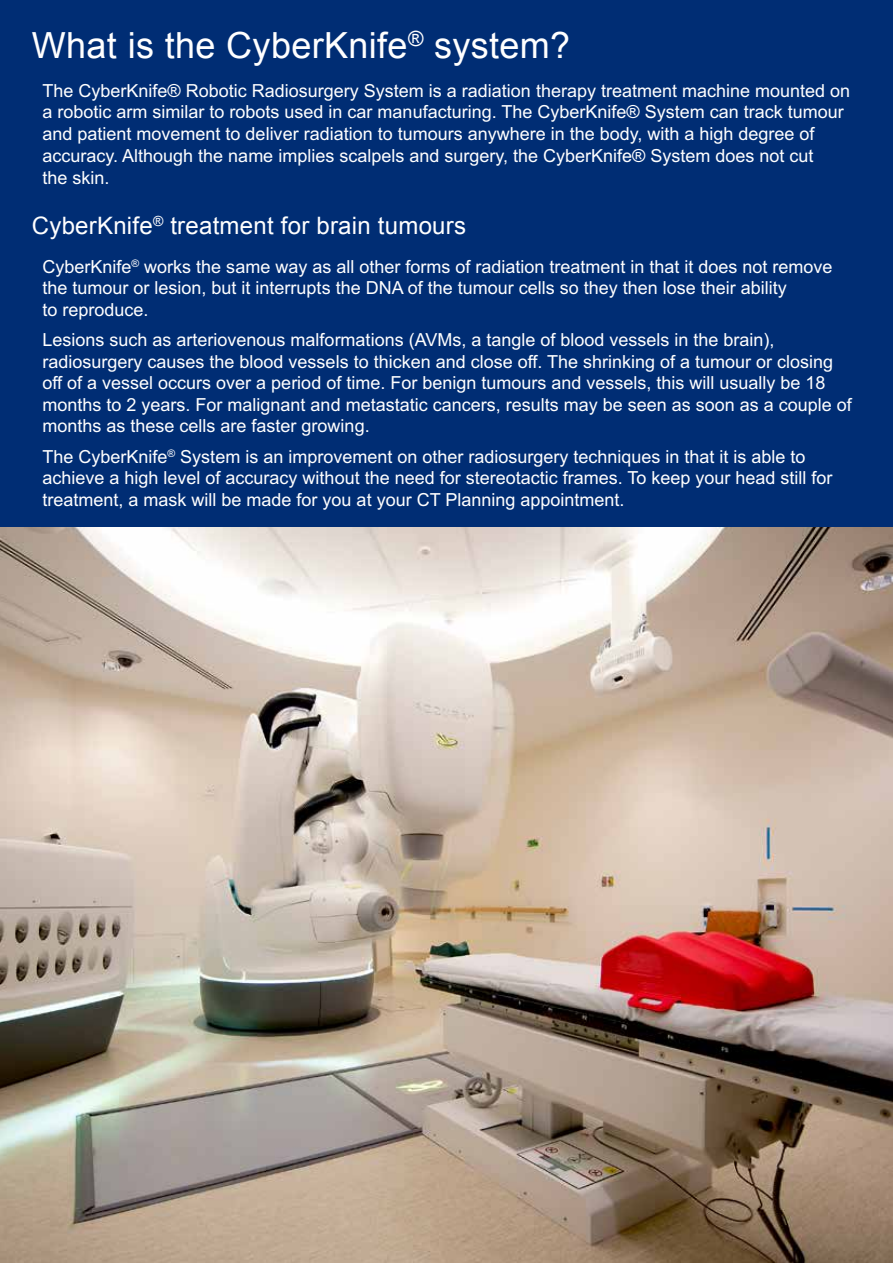
<style>
.page{position:relative;width:893px;height:1263px;background:#fff}
.page>*{position:absolute;margin:0;border:0;box-sizing:border-box;transform-origin:0 0}
.t1{font:36px "Arial";letter-spacing:.01em;color:#fff}
.t2{font:24px "Arial";letter-spacing:.01em;color:#fff}
.t3{font:18px/21.6px "Arial";color:#fff}
</style>
<div class="page">
<div style="left:0;top:0;width:893px;height:626px;background:#002d74"></div>
<img style="left:0;top:527px;width:893px;height:736px">
<h1 class="t1" style="left:32px;top:25px;width:540px">What is the CyberKnife<sup>®</sup> system?</h1>
<p class="t3" style="left:43px;top:80px;width:809px">The CyberKnife® Robotic Radiosurgery System is a radiation therapy treatment machine mounted on a robotic arm similar to robots used in car manufacturing. The CyberKnife® System can track tumour and patient movement to deliver radiation to tumours anywhere in the body, with a high degree of accuracy. Although the name implies scalpels and surgery, the CyberKnife® System does not cut<br>the skin.</p>
<h2 class="t2" style="left:32px;top:212px;width:436px">CyberKnife<sup>®</sup> treatment for brain tumours</h2>
<p class="t3" style="left:43px;top:256px;width:792px">CyberKnife<sup>®</sup> works the same way as all other forms of radiation treatment in that it does not remove the tumour or lesion, but it interrupts the DNA of the tumour cells so they then lose their ability<br>to reproduce.</p>
<p class="t3" style="left:43px;top:329px;width:811px">Lesions such as arteriovenous malformations (AVMs, a tangle of blood vessels in the brain), radiosurgery causes the blood vessels to thicken and close off. The shrinking of a tumour or closing off of a vessel occurs over a period of time. For benign tumours and vessels, this will usually be 18 months to 2 years. For malignant and metastatic cancers, results may be seen as soon as a couple of months as these cells are faster growing.</p>
<p class="t3" style="left:43px;top:445px;width:792px">The CyberKnife<sup>®</sup> System is an improvement on other radiosurgery techniques in that it is able to achieve a high level of accuracy without the need for stereotactic frames. To keep your head still for treatment, a mask will be made for you at your CT Planning appointment.</p>
</div>
